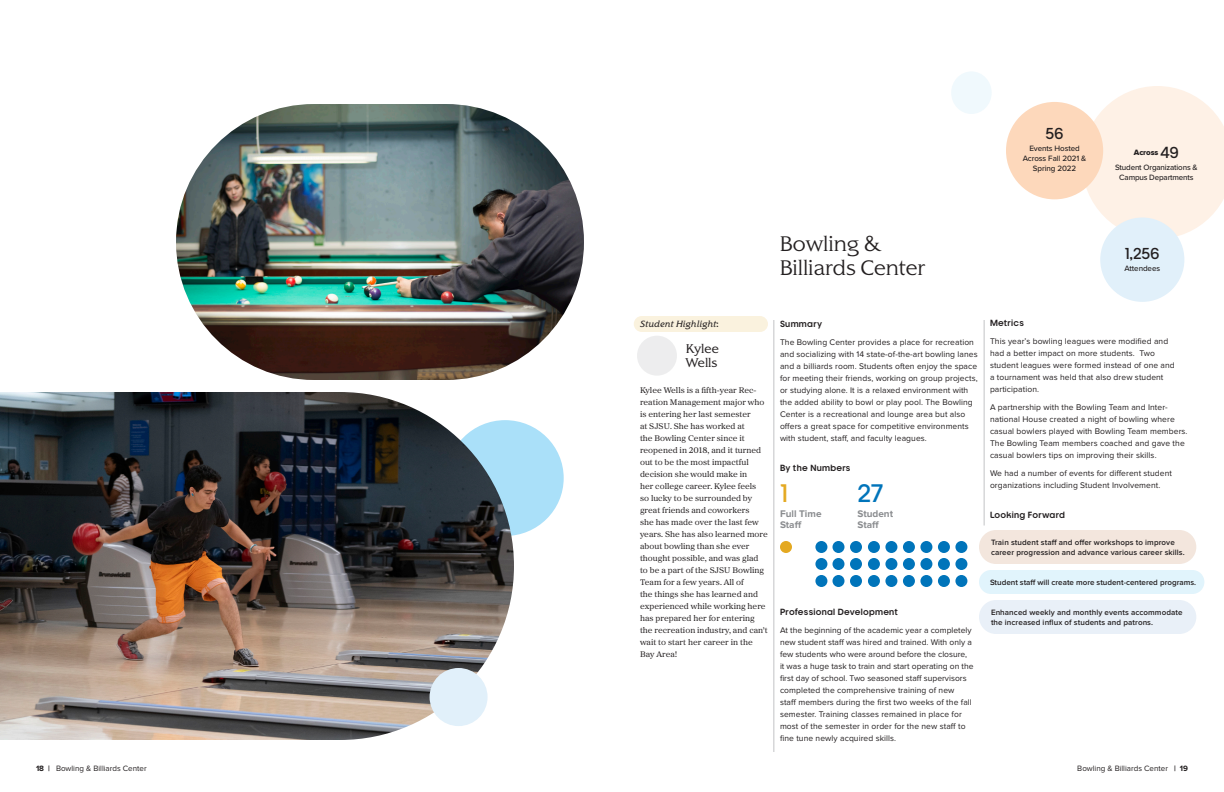
<style>
.page{position:relative;width:1224px;height:792px;background:#fff}
.page>*{position:absolute;margin:0;border:0;box-sizing:border-box;transform-origin:0 0}
.Stat_L{font:300 24px "SJSU Pride D";color:#0074ba}
.Stat_L-2{font:300 24px "SJSU Pride D";color:#e4a922}
.Heading{font:200 20px/24px "SJSU Spartan";color:#231f20}
.Stat_L-3{font:300 15px "SJSU Pride D";color:#231f20}
.Subhead{font:300 12px/14px "SJSU Spartan";letter-spacing:-.005em;color:#231f20}
.Stat_Caption{font:700 10px "Proxima Nova";color:#8a8c8f}
.Body{font:8.5px/12px "Proxima Nova";letter-spacing:.01em;color:#231f20}
.Subhead-2{font:8.5px/12px "Proxima Sera";letter-spacing:.005em;color:#231f20}
.Subhead-3{font:8.5px "SJSU Pride D";letter-spacing:.03em;color:#231f20}
.Subhead-4{font:italic 8.5px "SJSU Spartan";letter-spacing:.025em;color:#231f20}
.Capsule_Body{font:600 8px/10px "Proxima Nova";letter-spacing:.01em;color:#231f20}
.t1{font:500 8px/10px "Proxima Nova";letter-spacing:-.01em;color:#231f20;text-align:center}
.t2{font:8px "Proxima Nova";color:#231f20}
.Stat_L-4{font:8px "Proxima Nova Extrabld";letter-spacing:-.01em;color:#231f20}
.t3{font:700 8px "Proxima Nova";color:#231f20}
.s1{font-family:"SJSU Pride D";font-weight:300;font-size:15px}
.s2{font-family:"SJSU Pride D";font-style:normal}
</style>
<div class="page">
<div style="left:447px;top:420px;width:117px;height:116px;background:#aae0f9;border-radius:50%"></div>
<div style="left:634px;top:316px;width:134px;height:16px;background:#faf2de;border-radius:8px"></div>
<div style="left:780px;top:541px;width:12px;height:12px;background:#e4a922;border-radius:50%"></div>
<div style="left:850px;top:541px;width:12px;height:12px;background:#0074ba;border-radius:50%"></div>
<div style="left:850px;top:558px;width:12px;height:12px;background:#0074ba;border-radius:50%"></div>
<div style="left:903px;top:541px;width:12px;height:12px;background:#0074ba;border-radius:50%"></div>
<div style="left:903px;top:558px;width:12px;height:12px;background:#0074ba;border-radius:50%"></div>
<div style="left:903px;top:575px;width:12px;height:12px;background:#0074ba;border-radius:50%"></div>
<div style="left:920px;top:541px;width:12px;height:12px;background:#0074ba;border-radius:50%"></div>
<div style="left:920px;top:558px;width:12px;height:12px;background:#0074ba;border-radius:50%"></div>
<div style="left:920px;top:575px;width:12px;height:12px;background:#0074ba;border-radius:50%"></div>
<div style="left:832px;top:575px;width:12px;height:12px;background:#0074ba;border-radius:50%"></div>
<div style="left:815px;top:575px;width:12px;height:12px;background:#0074ba;border-radius:50%"></div>
<div style="left:938px;top:575px;width:12px;height:12px;background:#0074ba;border-radius:50%"></div>
<div style="left:955px;top:575px;width:12px;height:12px;background:#0074ba;border-radius:50%"></div>
<div style="left:832px;top:541px;width:12px;height:12px;background:#0074ba;border-radius:50%"></div>
<div style="left:815px;top:541px;width:12px;height:12px;background:#0074ba;border-radius:50%"></div>
<div style="left:938px;top:541px;width:12px;height:12px;background:#0074ba;border-radius:50%"></div>
<div style="left:955px;top:541px;width:12px;height:12px;background:#0074ba;border-radius:50%"></div>
<div style="left:832px;top:558px;width:12px;height:12px;background:#0074ba;border-radius:50%"></div>
<div style="left:815px;top:558px;width:12px;height:12px;background:#0074ba;border-radius:50%"></div>
<div style="left:938px;top:558px;width:12px;height:12px;background:#0074ba;border-radius:50%"></div>
<div style="left:955px;top:558px;width:12px;height:12px;background:#0074ba;border-radius:50%"></div>
<div style="left:885px;top:541px;width:12px;height:12px;background:#0074ba;border-radius:50%"></div>
<div style="left:885px;top:558px;width:12px;height:12px;background:#0074ba;border-radius:50%"></div>
<div style="left:885px;top:575px;width:12px;height:12px;background:#0074ba;border-radius:50%"></div>
<div style="left:868px;top:541px;width:12px;height:12px;background:#0074ba;border-radius:50%"></div>
<div style="left:868px;top:558px;width:12px;height:12px;background:#0074ba;border-radius:50%"></div>
<div style="left:868px;top:575px;width:12px;height:12px;background:#0074ba;border-radius:50%"></div>
<div style="left:850px;top:575px;width:12px;height:12px;background:#0074ba;border-radius:50%"></div>
<hr style="left:774px;top:320px;width:1px;height:432px;background:#c2c3c5">
<hr style="left:984px;top:320px;width:1px;height:206px;background:#c2c3c5">
<div style="left:979px;top:530px;width:217px;height:34px;background:#f3e6dd;border-radius:17px"></div>
<div style="left:979px;top:570px;width:225px;height:24px;background:#e1f4fc;border-radius:12px"></div>
<div style="left:979px;top:600px;width:217px;height:34px;background:#e9f0f8;border-radius:17px"></div>
<div style="left:637px;top:336px;width:40px;height:40px;background:#ededee;border-radius:50%"></div>
<img style="left:176px;top:104px;width:408px;height:276px;border-radius:138px">
<img style="left:0;top:392px;width:514px;height:348px">
<div style="left:430px;top:668px;width:58px;height:58px;background:#e1f0fa;border-radius:50%"></div>
<svg style="left:1082px;top:86px;width:142px;height:153px"></svg>
<div style="left:951px;top:71px;width:41px;height:43px;background:#f0f9fd;border-radius:50%"></div>
<div style="left:1100px;top:218px;width:84px;height:84px;background:#e1f0fa;border-radius:50%"></div>
<div style="left:1006px;top:102px;width:97px;height:97px;background:#fdd8bb;border-radius:50%"></div>
<p class="Stat_L-3" style="left:1045px;top:124px;width:20px">56</p>
<p class="t1" style="left:1023px;top:143px;width:65px">Events Hosted<br>Across Fall 2021 &amp;<br>Spring 2022</p>
<p class="Stat_L-4" style="left:1134px;top:149px;width:47px">Across <span class="s1">49</span></p>
<p class="t1" style="left:1115px;top:162px;width:84px">Student Organizations &amp;<br>Campus Departments</p>
<p class="Heading" style="left:780px;top:232px;width:147px">Bowling &amp;<br>Billiards Center</p>
<p class="Stat_L-3" style="left:1125px;top:244px;width:36px">1,256</p>
<p class="t1" style="left:1124px;top:263px;width:37px">Attendees</p>
<p class="Subhead-4" style="left:640px;top:318px;width:80px">Student Highlight<span class="s2">:</span></p>
<p class="Subhead" style="left:685px;top:341px;width:35px">Kylee<br>Wells</p>
<p class="Subhead-2" style="left:640px;top:383px;width:129px">Kylee Wells is a fifth-year Rec&shy;reation Management major who is entering her last semester<br>at SJSU. She has worked at<br>the Bowling Center since it reopened in 2018, and it turned out to be the most impactful decision she would make in<br>her college career. Kylee feels<br>so lucky to be surrounded by great friends and coworkers<br>she has made over the last few years. She has also learned more about bowling than she ever thought possible, and was glad to be a part of the SJSU Bowling<br>Team for a few years. All of<br>the things she has learned and experienced while working here has prepared her for entering the recreation industry, and can’t wait to start her career in the<br>Bay Area!</p>
<p class="Subhead-3" style="left:780px;top:318px;width:44px">Summary</p>
<p class="Body" style="left:780px;top:336px;width:199px">The Bowling Center provides a place for recreation and socializing with 14 state-of-the-art bowling lanes and a billiards room. Students often enjoy the space for meeting their friends, working on group projects, or studying alone. It is a relaxed environment with the added ability to bowl or play pool. The Bowling Center is a recreational and lounge area but also offers a great space for competitive environments with student, staff, and faculty leagues.</p>
<p class="Subhead-3" style="left:780px;top:462px;width:72px">By the Numbers</p>
<p class="Stat_L-2" style="left:780px;top:479px;width:9px">1</p>
<p class="Stat_Caption" style="left:780px;top:509px;width:43px">Full Time</p>
<p class="Stat_Caption" style="left:780px;top:520px;width:23px">Staff</p>
<p class="Stat_L" style="left:858px;top:479px;width:28px">27</p>
<p class="Stat_Caption" style="left:858px;top:509px;width:37px">Student</p>
<p class="Stat_Caption" style="left:858px;top:520px;width:23px">Staff</p>
<p class="Subhead-3" style="left:780px;top:606px;width:119px">Professional Development</p>
<p class="Body" style="left:780px;top:624px;width:195px">At the beginning of the academic year a completely new student staff was hired and trained. With only a few students who were around before the closure, it was a huge task to train and start operating on the first day of school. Two seasoned staff supervisors completed the comprehensive training of new<br>staff members during the first two weeks of the fall semester. Training classes remained in place for most of the semester in order for the new staff to fine tune newly acquired skills.</p>
<p class="Subhead-3" style="left:990px;top:318px;width:35px">Metrics</p>
<p class="Body" style="left:990px;top:336px;width:186px">This year’s bowling leagues were modified and had a better impact on more students. Two student leagues were formed instead of one and a tournament was held that also drew student participation.</p>
<p class="Body" style="left:990px;top:402px;width:199px">A partnership with the Bowling Team and Inter&shy;national House created a night of bowling where casual bowlers played with Bowling Team members.<br>The Bowling Team members coached and gave the casual bowlers tips on improving their skills.</p>
<p class="Body" style="left:990px;top:468px;width:184px">We had a number of events for different student organizations including Student Involvement.</p>
<p class="Subhead-3" style="left:990px;top:510px;width:76px">Looking Forward</p>
<p class="Capsule_Body" style="left:991px;top:538px;width:195px">Train student staff and offer workshops to improve career progression and advance various career skills.</p>
<p class="Capsule_Body" style="left:990px;top:577px;width:208px">Student staff will create more student-centered programs.</p>
<p class="Capsule_Body" style="left:991px;top:608px;width:193px">Enhanced weekly and monthly events accommodate the increased influx of students and patrons.</p>
<p class="t3" style="left:36px;top:765px;width:15px">18 |</p>
<p class="t3" style="left:1174px;top:765px;width:15px">| 19</p>
<p class="t2" style="left:56px;top:765px;width:92px">Bowling &amp; Billiards Center</p>
<p class="t2" style="left:1077px;top:765px;width:92px">Bowling &amp; Billiards Center</p>
</div>
